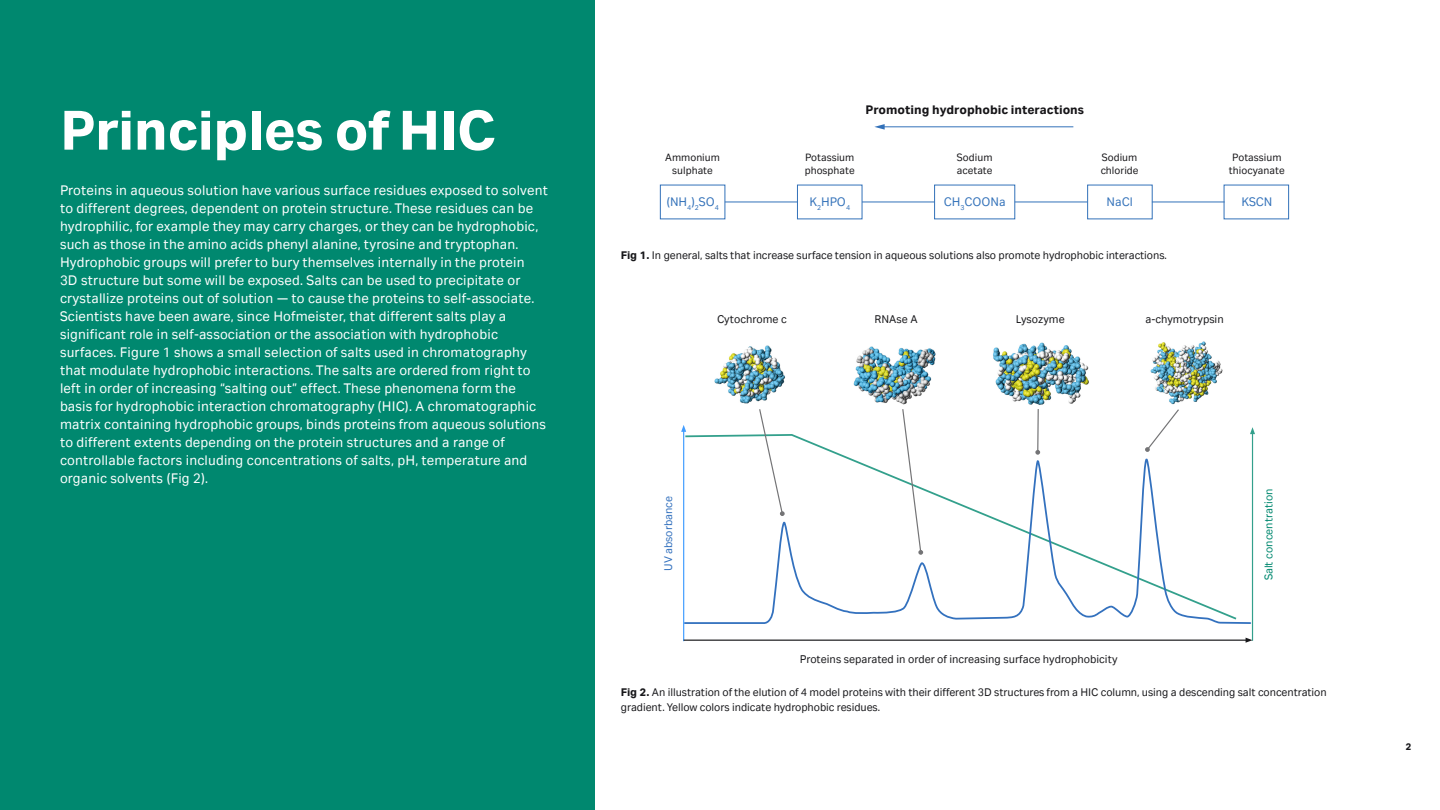
<style>
.page{position:relative;width:1440px;height:810px;background:#fff}
.page>*{position:absolute;margin:0;border:0;box-sizing:border-box;transform-origin:0 0}
.Header_2{font:700 60px "Cytiva Aktiv";letter-spacing:-.01em;color:#fff}
.Body_Text{font:15px/18px "Cytiva Aktiv";letter-spacing:.01em;color:#fff}
.t1{font:700 13.27px "Cytiva Aktiv";color:#161518}
.t2{font:13.27px "Cytiva Aktiv";color:#3271b9}
.Chart_text{font:12.15px "Cytiva Aktiv";color:#18181b}
.Chart_text-2{font:12.15px "Cytiva Aktiv";color:#00886f}
.Chart_text-3{font:12.15px "Cytiva Aktiv";color:#3371be}
.t3{font:12px/15px "Cytiva Aktiv";letter-spacing:-.005em;color:#18181b}
.t4{font:11.4px/13.6px "Cytiva Aktiv";color:#161518}
.t5{font:700 10.5px "Cytiva Aktiv";color:#18181b}
.s1{font-weight:700}
</style>
<div class="page">
<div style="left:0;top:1px;width:595px;height:809px;background:#00886f"></div>
<hr style="left:883px;top:126px;width:190px;height:1px;background:#3271b9">
<svg style="left:874px;top:124px;width:11px;height:6px"></svg>
<svg style="left:660px;top:184px;width:629px;height:35px"></svg>
<img style="left:714px;top:345px;width:71px;height:59px">
<img style="left:853px;top:346px;width:83px;height:59px">
<img style="left:993px;top:342px;width:96px;height:63px">
<img style="left:1150px;top:341px;width:73px;height:64px">
<svg style="left:684px;top:458px;width:568px;height:167px"></svg>
<hr style="left:683px;top:430px;width:1px;height:211px;background:#429dff">
<svg style="left:681px;top:425px;width:5px;height:7px"></svg>
<svg style="left:758px;top:409px;width:27px;height:107px"></svg>
<svg style="left:901px;top:409px;width:22px;height:146px"></svg>
<svg style="left:1035px;top:409px;width:5px;height:46px"></svg>
<svg style="left:1145px;top:409px;width:34px;height:43px"></svg>
<hr style="left:1252px;top:432px;width:1px;height:209px;background:#33a08c">
<svg style="left:1250px;top:427px;width:5px;height:7px"></svg>
<hr style="left:684px;top:640px;width:564px;height:1px;background:#18181b">
<svg style="left:1246px;top:638px;width:7px;height:5px"></svg>
<p class="Header_2" style="left:60px;top:96px;width:437px">Principles of HIC</p>
<p class="Body_Text" style="left:60px;top:181px;width:490px">Proteins in aqueous solution have various surface residues exposed to solvent to different degrees, dependent on protein structure. These residues can be hydrophilic, for example they may carry charges, or they can be hydrophobic, such as those in the amino acids phenyl alanine, tyrosine and tryptophan.<br>Hydrophobic groups will prefer to bury themselves internally in the protein<br>3D structure but some will be exposed. Salts can be used to precipitate or crystallize proteins out of solution — to cause the proteins to self-associate.<br>Scientists have been aware, since Hofmeister, that different salts play a significant role in self-association or the association with hydrophobic surfaces. Figure 1 shows a small selection of salts used in chromatography that modulate hydrophobic interactions. The salts are ordered from right to left in order of increasing “salting out” effect. These phenomena form the basis for hydrophobic interaction chromatography (HIC). A chromatographic matrix containing hydrophobic groups, binds proteins from aqueous solutions to different extents depending on the protein structures and a range of controllable factors including concentrations of salts, pH, temperature and organic solvents (Fig 2).</p>
<p class="t1" style="left:866px;top:102px;width:220px">Promoting hydrophobic interactions</p>
<p class="t4" style="left:665px;top:150px;width:56px;text-align:center">Ammonium sulphate</p>
<p class="t4" style="left:805px;top:150px;width:51px">Potassium phosphate</p>
<p class="t4" style="left:957px;top:150px;width:37px">Sodium acetate</p>
<p class="t4" style="left:1101px;top:150px;width:39px">Sodium chloride</p>
<p class="t4" style="left:1229px;top:150px;width:57px">Potassium thiocyanate</p>
<p class="t2" style="left:666px;top:195px;width:54px">(NH<sub>4</sub>)<sub>2</sub>SO<sub>4</sub></p>
<p class="t2" style="left:809px;top:195px;width:42px">K<sub>2</sub>HPO<sub>4</sub></p>
<p class="t2" style="left:944px;top:195px;width:63px">CH<sub>3</sub>COONa</p>
<p class="t2" style="left:1107px;top:195px;width:28px">NaCl</p>
<p class="t2" style="left:1241px;top:195px;width:33px">KSCN</p>
<p class="t3" style="left:621px;top:247px;width:548px"><span class="s1">Fig 1.</span> In general, salts that increase surface tension in aqueous solutions also promote hydrophobic interactions.</p>
<p class="Chart_text" style="left:717px;top:312px;width:71px">Cytochrome c</p>
<p class="Chart_text" style="left:875px;top:312px;width:44px">RNAse A</p>
<p class="Chart_text" style="left:1016px;top:312px;width:50px">Lysozyme</p>
<p class="Chart_text" style="left:1145px;top:312px;width:80px">a-chymotrypsin</p>
<p class="Chart_text-3" style="left:662px;top:571px;width:77px;rotate:-90deg">UV absorbance</p>
<p class="Chart_text-2" style="left:1262px;top:580px;width:93px;rotate:-90deg">Salt concentration</p>
<p class="Chart_text" style="left:800px;top:653px;width:319px">Proteins separated in order of increasing surface hydrophobicity</p>
<p class="t3" style="left:621px;top:684px;width:707px"><span class="s1">Fig 2.</span> An illustration of the elution of 4 model proteins with their different 3D structures from a HIC column, using a descending salt concentration gradient. Yellow colors indicate hydrophobic residues.</p>
<p class="t5" style="left:1406px;top:741px;width:8px">2</p>
</div>
